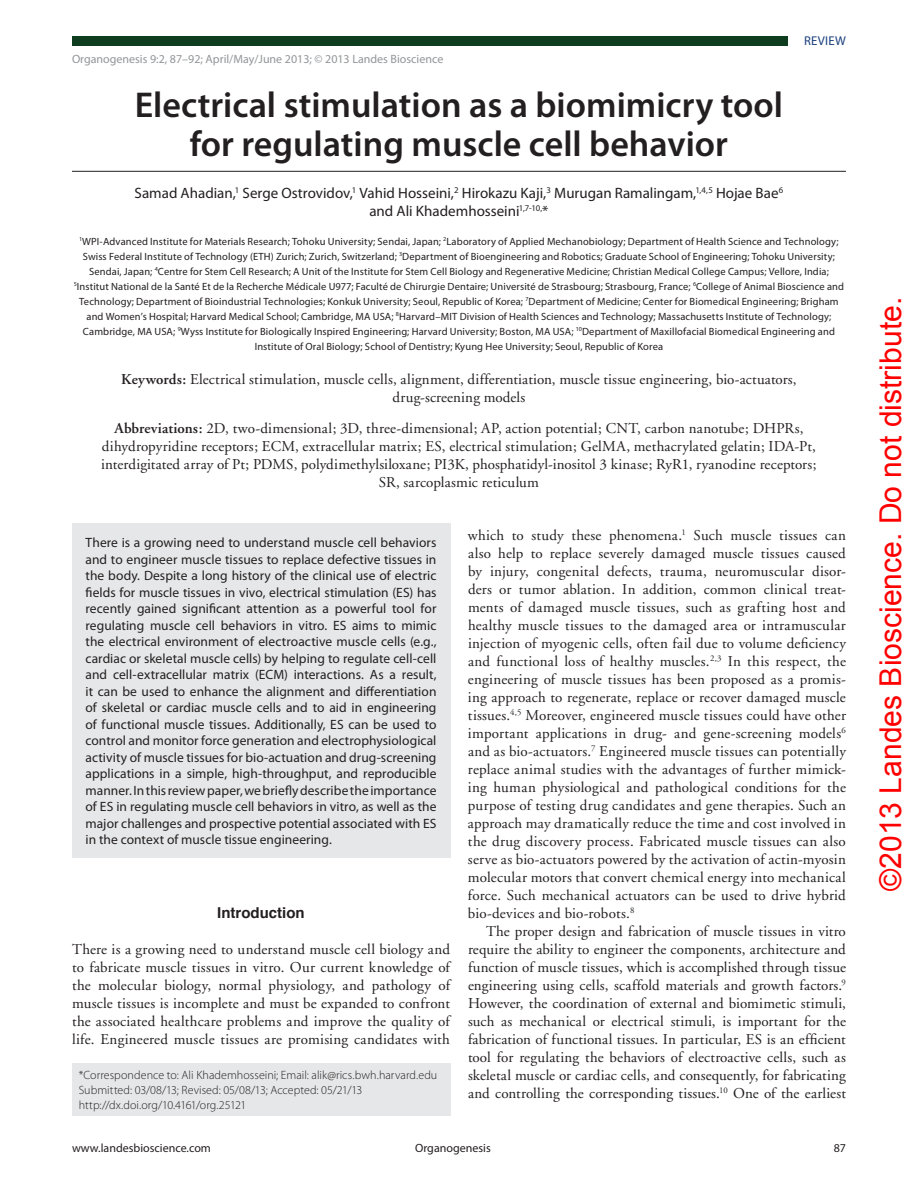
<style>
.page{position:relative;width:918px;height:1188px;background:#fff}
.page>*{position:absolute;margin:0;border:0;box-sizing:border-box;transform-origin:0 0}
.t1{font:600 36px/39px "Myriad Pro";color:#231f20;text-align:center}
.t2{font:30.15px "Arial";color:#f00}
.t3{font:15px/18px "Adobe Garamond";letter-spacing:.01em;color:#231f20;text-align:justify}
.t4{font:15px/18px "Myriad Pro";color:#231f20;text-align:center}
.t5{font:700 15px "Helvetica";color:#231f20}
.t6{font:13.5px/16.5px "Myriad Pro";color:#231f20;text-align:justify}
.t7{font:12.75px "Myriad Pro";letter-spacing:.02em;color:#1c407d}
.t8{font:300 12px/15px "Myriad Pro";letter-spacing:.005em;color:#231f20}
.t9{font:12px "Myriad Pro";color:#939598}
.t10{font:12px "Myriad Pro";color:#231f20}
.t11{font:10.5px/15px "Myriad Pro";letter-spacing:.015em;color:#231f20;text-align:center}
.s1{font-weight:600}
</style>
<div class="page">
<div style="left:72px;top:36px;width:715px;height:10px;background:#0d3c1e"></div>
<div style="left:72px;top:1063px;width:378px;height:53px;background:#e6e7e8"></div>
<div style="left:72px;top:523px;width:378px;height:335px;background:#e6e7e8"></div>
<hr style="left:72px;top:171px;width:774px;height:1px;background:#231f20">
<p class="t9" style="left:72px;top:54px;width:373px">Organogenesis 9:2, 87–92; April/May/June 2013; © 2013 Landes Bioscience</p>
<p class="t7" style="left:804px;top:35px;width:43px">review</p>
<h1 class="t1" style="left:135px;top:88px;width:650px">Electrical stimulation as a biomimicry tool for regulating muscle cell behavior</h1>
<p class="t4" style="left:135px;top:186px;width:650px">Samad Ahadian,<sup>1</sup> Serge Ostrovidov,<sup>1</sup> vahid Hosseini,<sup>2</sup> Hirokazu Kaji,<sup>3</sup> Murugan ramalingam,<sup>1,4,5</sup> Hojae Bae<sup>6 </sup>and Ali Khademhosseini<sup>1,7-10,</sup>*</p>
<p class="t11" style="left:74px;top:235px;width:772px"><sup>1</sup>wPi-Advanced institute for Materials research; Tohoku University; Sendai, Japan; <sup>2</sup>Laboratory of Applied Mechanobiology; Department of Health Science and Technology; Swiss Federal institute of Technology (eTH) Zurich; Zurich, Switzerland; <sup>3</sup>Department of Bioengineering and robotics; Graduate School of engineering; Tohoku University; Sendai, Japan; <sup>4</sup>Centre for Stem Cell research; A Unit of the institute for Stem Cell Biology and regenerative Medicine; Christian Medical College Campus; vellore, india; <sup>5</sup>institut National de la Santé et de la recherche Médicale U977; Faculté de Chirurgie Dentaire; Université de Strasbourg; Strasbourg, France; <sup>6</sup>College of Animal Bioscience and Technology; Department of Bioindustrial Technologies; Konkuk University; Seoul, republic of Korea; <sup>7</sup>Department of Medicine; Center for Biomedical engineering; Brigham and women’s Hospital; Harvard Medical School; Cambridge, MA USA; <sup>8</sup>Harvard–MiT Division of Health Sciences and Technology; Massachusetts institute of Technology; Cambridge, MA USA; <sup>9</sup>wyss institute for Biologically inspired engineering; Harvard University; Boston, MA USA; <sup>10</sup>Department of Maxillofacial Biomedical engineering and institute of Oral Biology; School of Dentistry; Kyung Hee University; Seoul, republic of Korea</p>
<p class="t3" style="left:121px;top:372px;width:677px;text-align:center"><span class="s1">Keywords:</span> Electrical stimulation, muscle cells, alignment, differentiation, muscle tissue engineering, bio-actuators, drug-screening models</p>
<p class="t3" style="left:101px;top:421px;width:717px;text-align:center"><span class="s1">Abbreviations:</span> 2D, two-dimensional; 3D, three-dimensional; AP, action potential; CNT, carbon nanotube; DHPRs, dihydropyridine receptors; ECM, extracellular matrix; ES, electrical stimulation; GelMA, methacrylated gelatin; IDA-Pt, interdigitated array of Pt; PDMS, polydimethylsiloxane; PI3K, phosphatidyl-inositol 3 kinase; RyR1, ryanodine receptors; SR, sarcoplasmic reticulum</p>
<p class="t3" style="left:468px;top:528px;width:380px">which to study these phenomena.<sup>1</sup> Such muscle tissues can also help to replace severely damaged muscle tissues caused by injury, congenital defects, trauma, neuromuscular disor&shy;ders or tumor ablation. In addition, common clinical treat&shy;ments of damaged muscle tissues, such as grafting host and healthy muscle tissues to the damaged area or intramuscular injection of myogenic cells, often fail due to volume deficiency and functional loss of healthy muscles.<sup>2,3</sup> In this respect, the engineering of muscle tissues has been proposed as a promis&shy;ing approach to regenerate, replace or recover damaged muscle tissues.<sup>4,5</sup> Moreover, engineered muscle tissues could have other important applications in drug- and gene-screening models<sup>6 </sup>and as bio-actuators.<sup>7</sup> Engineered muscle tissues can potentially replace animal studies with the advantages of further mimick&shy;ing human physiological and pathological conditions for the purpose of testing drug candidates and gene therapies. Such an approach may dramatically reduce the time and cost involved in the drug discovery process. Fabricated muscle tissues can also serve as bio-actuators powered by the activation of actin-myosin molecular motors that convert chemical energy into mechanical force. Such mechanical actuators can be used to drive hybrid bio-devices and bio-robots.<sup>8</sup></p>
<p class="t3" style="left:468px;top:924px;width:380px;text-indent:18px">The proper design and fabrication of muscle tissues in vitro require the ability to engineer the components, architecture and function of muscle tissues, which is accomplished through tissue engineering using cells, scaffold materials and growth factors.<sup>9<br></sup>However, the coordination of external and biomimetic stimuli, such as mechanical or electrical stimuli, is important for the fabrication of functional tissues. In particular, ES is an efficient tool for regulating the behaviors of electroactive cells, such as skeletal muscle or cardiac cells, and consequently, for fabricating and controlling the corresponding tissues.<sup>10</sup> One of the earliest</p>
<p class="t6" style="left:86px;top:535px;width:353px">There is a growing need to understand muscle cell behaviors and to engineer muscle tissues to replace defective tissues in the body. Despite a long history of the clinical use of electric fields for muscle tissues in vivo, electrical stimulation (eS) has recently gained significant attention as a powerful tool for regulating muscle cell behaviors in vitro. eS aims to mimic the electrical environment of electroactive muscle cells (e.g., cardiac or skeletal muscle cells) by helping to regulate cell-cell and cell-extracellular matrix (eCM) interactions. As a result, it can be used to enhance the alignment and differentiation of skeletal or cardiac muscle cells and to aid in engineering of functional muscle tissues. Additionally, eS can be used to control and monitor force generation and electrophysiological activity of muscle tissues for bio-actuation and drug-screening applications in a simple, high-throughput, and reproducible manner. in this review paper, we briefly describe the importance of eS in regulating muscle cell behaviors in vitro, as well as the major challenges and prospective potential associated with eS in the context of muscle tissue engineering.</p>
<p class="t5" style="left:217px;top:907px;width:89px">Introduction</p>
<p class="t3" style="left:72px;top:942px;width:380px">There is a growing need to understand muscle cell biology and to fabricate muscle tissues in vitro. Our current knowledge of the molecular biology, normal physiology, and pathology of muscle tissues is incomplete and must be expanded to confront the associated healthcare problems and improve the quality of life. Engineered muscle tissues are promising candidates with</p>
<p class="t8" style="left:79px;top:1069px;width:360px">*Correspondence to: Ali Khademhosseini; Email: alik@rics.bwh.harvard.edu<br>Submitted: 03/08/13; Revised: 05/08/13; Accepted: 05/21/13 http://dx.doi.org/10.4161/org.25121</p>
<p class="t10" style="left:72px;top:1143px;width:140px">www.landesbioscience.com</p>
<p class="t10" style="left:415px;top:1143px;width:77px">Organogenesis</p>
<p class="t10" style="left:834px;top:1143px;width:14px">87</p>
<h2 class="t2" style="left:873px;top:891px;width:595px;rotate:-90deg">©2013 Landes Bioscience. Do not distribute.</h2>
</div>
